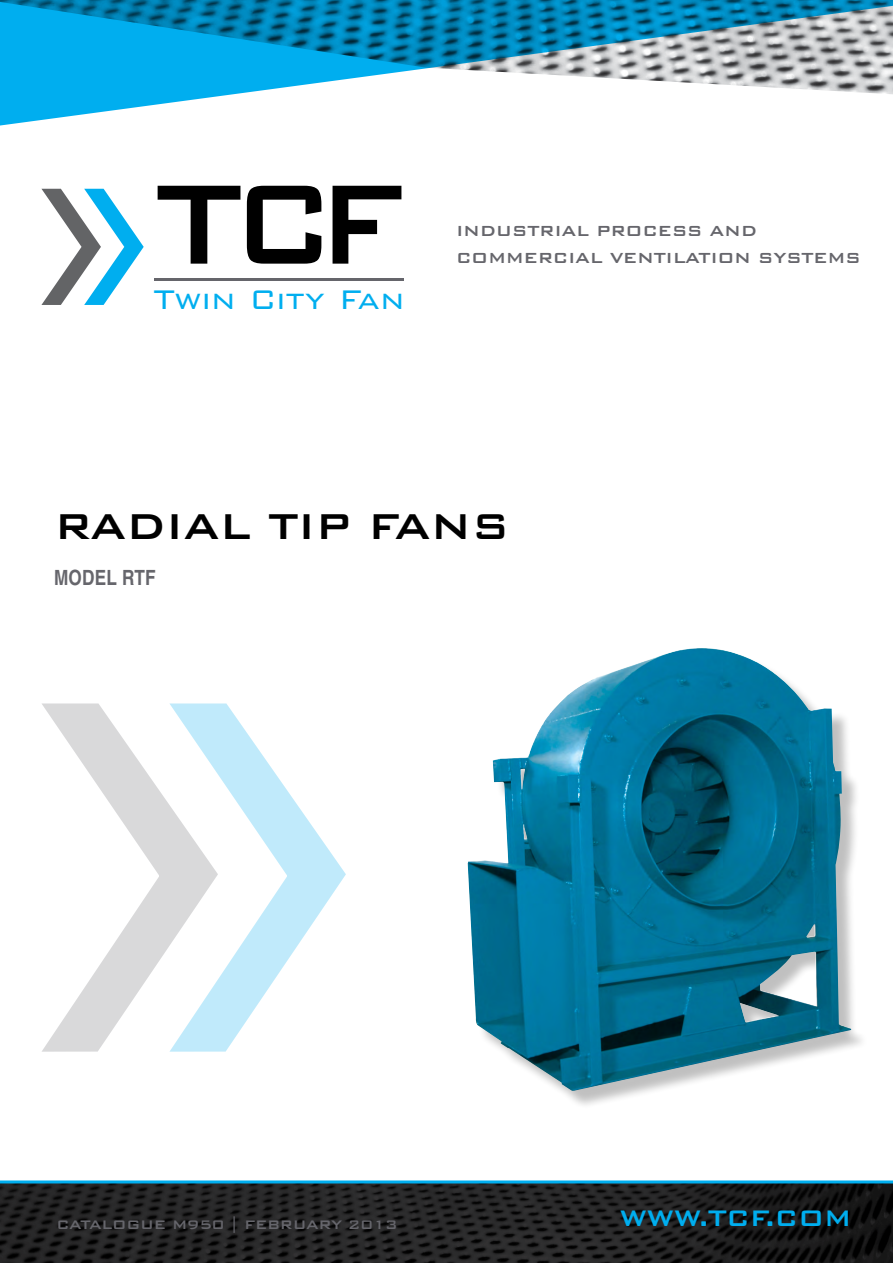
<style>
.page{position:relative;width:893px;height:1263px;background:#fff}
.page>*{position:absolute;margin:0;border:0;box-sizing:border-box;transform-origin:0 0}
.t1{font:500 48px "Bank Gothic BT";letter-spacing:-.02em;color:#000}
.t2{font:300 36px "Bank Gothic BT";color:#00aeef}
.t3{font:500 30px "Bank Gothic BT";letter-spacing:-.02em;color:#00aeef}
.t4{font:700 condensed 21px "Helvetica";letter-spacing:.01em;color:#66666c}
.t5{font:500 19.5px/27px "Bank Gothic BT";letter-spacing:-.02em;color:#66666c}
.t6{font:500 16.5px "Bank Gothic BT";letter-spacing:-.02em;color:#66666c}
</style>
<div class="page">
<img style="left:0;top:1183px;width:893px;height:80px">
<hr style="left:0;top:1180px;width:893px;height:3px;background:#00aeef">
<svg style="left:0;top:0;width:893px;height:126px"></svg>
<svg style="left:42px;top:703px;width:122px;height:349px"></svg>
<svg style="left:164px;top:703px;width:182px;height:349px"></svg>
<svg style="left:333px;top:186px;width:68px;height:78px"></svg>
<svg style="left:158px;top:186px;width:82px;height:78px"></svg>
<svg style="left:247px;top:186px;width:74px;height:78px"></svg>
<hr style="left:154px;top:279px;width:249px;height:2px;background:#65656b">
<svg style="left:41px;top:189px;width:103px;height:116px"></svg>
<div style="left:470px;top:651px;width:399px;height:458px;background:#000;opacity:.25"></div>
<img style="left:468px;top:648px;width:383px;height:443px">
<h2 class="t2" style="left:154px;top:280px;width:252px">Twin City Fan</h2>
<p class="t5" style="left:456px;top:217px;width:406px">INDUSTRIAL PROCESS AND<br>COMMERCIAL VENTILATION SYSTEMS</p>
<h1 class="t1" style="left:54px;top:500px;width:457px">RADIAL TIP FANS</h1>
<p class="t4" style="left:54px;top:564px;width:103px">MODEL RTF</p>
<p class="t6" style="left:56px;top:1215px;width:343px">CATALOGUE M950 | FEBRUARY 2013</p>
<h3 class="t3" style="left:619px;top:1202px;width:234px">WWW.TCF.COM</h3>
</div>
